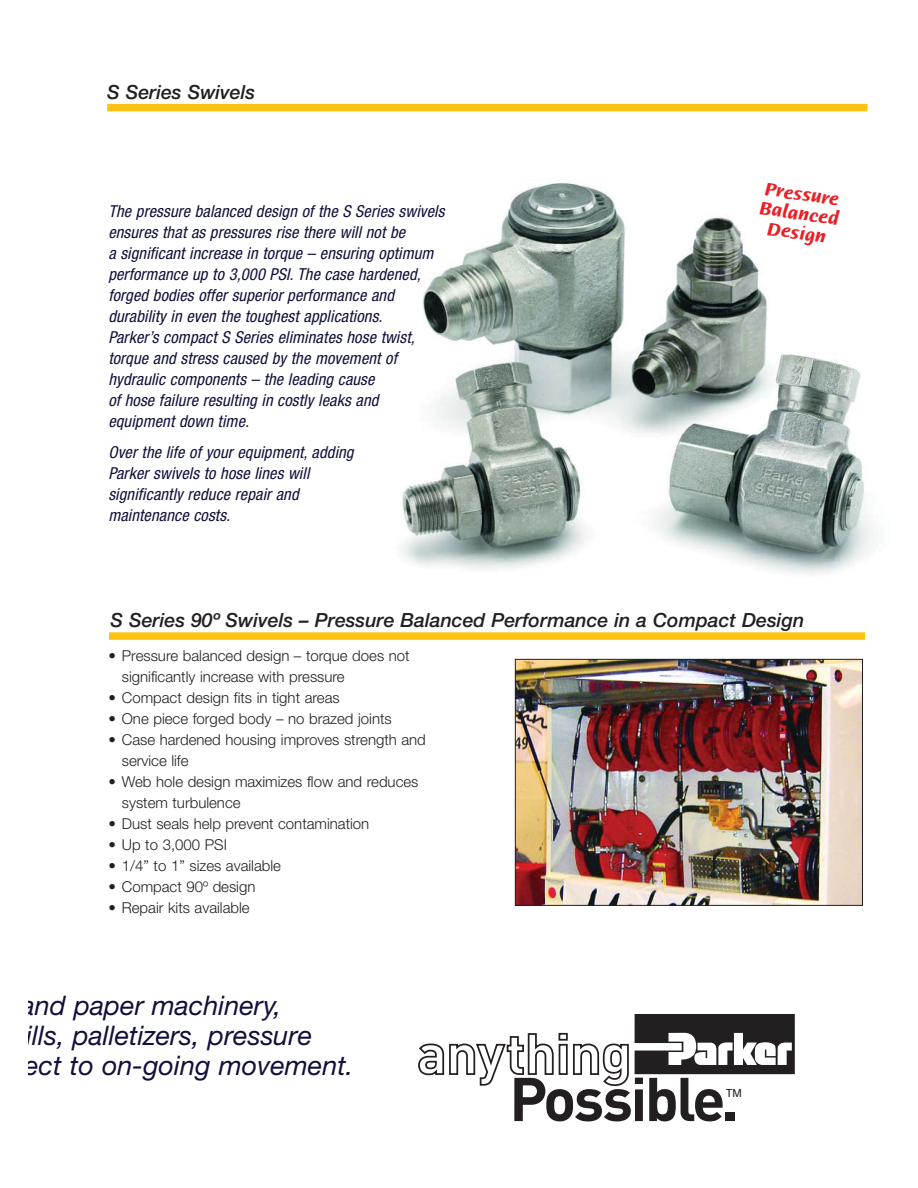
<style>
.page{position:relative;width:918px;height:1188px;background:#fff}
.page>*{position:absolute;margin:0;border:0;box-sizing:border-box;transform-origin:0 0}
.t1{font:italic 27px/30px "Helvetica Neue";color:#11103b}
.t2{font:italic 500 19.5px "Helvetica Neue";color:#231f20}
.t3{font:italic 700 19.5px/19.5px "Humana Sans ITC";color:#ed1e24;text-align:center}
.t4{font:italic condensed 16.5px/21px "Helvetica Neue";letter-spacing:.01em;color:#10113b}
.t5{font:italic condensed 16.5px "Helvetica Neue";color:#11103b}
.t6{font:300 15px/21px "Helvetica Neue";color:#231f20}
.t7{font:11.25px "Helvetica";color:#231f20}
</style>
<div class="page">
<img style="left:296px;top:103px;width:582px;height:557px">
<div style="left:107px;top:104px;width:761px;height:7px;background:#fdc211"></div>
<div style="left:109px;top:632px;width:756px;height:8px;background:#fdc211"></div>
<img style="left:517px;top:661px;width:344px;height:243px">
<div style="left:515px;top:659px;width:348px;height:247px;border:1px solid #231f20"></div>
<svg style="left:418px;top:1014px;width:377px;height:107px"></svg>
<div style="left:610px;top:1050px;width:12px;height:17px;border:2px solid #231f20;border-radius:50%"></div>
<p class="t2" style="left:107px;top:86px;width:150px">S Series Swivels</p>
<p class="t4" style="left:108px;top:202px;width:341px">The pressure balanced design of the S Series swivels ensures that as pressures rise there will not be<br>a significant increase in torque – ensuring optimum performance up to 3,000 PSI. The case hardened, forged bodies offer superior performance and durability in even the toughest applications.<br>Parker’s compact S Series eliminates hose twist, torque and stress caused by the movement of hydraulic components – the leading cause<br>of hose failure resulting in costly leaks and</p>
<p class="t5" style="left:108px;top:415px;width:145px">equipment down time.</p>
<p class="t4" style="left:108px;top:444px;width:250px">Over the life of your equipment, adding<br>Parker swivels to hose lines will significantly reduce repair and</p>
<p class="t5" style="left:108px;top:510px;width:126px">maintenance costs.</p>
<p class="t3" style="left:764px;top:180px;width:81px;rotate:8deg">Pressure<br>Balanced<br>Design</p>
<p class="t2" style="left:111px;top:613px;width:695px">S Series 90º Swivels – Pressure Balanced Performance in a Compact Design</p>
<p class="t6" style="left:122px;top:647px;width:289px;text-indent:-14px">• Pressure balanced design – torque does not significantly increase with pressure</p>
<p class="t6" style="left:108px;top:689px;width:233px">• Compact design fits in tight areas</p>
<p class="t6" style="left:108px;top:710px;width:285px">• One piece forged body – no brazed joints</p>
<p class="t6" style="left:122px;top:731px;width:306px;text-indent:-14px">• Case hardened housing improves strength and service life</p>
<p class="t6" style="left:122px;top:773px;width:298px;text-indent:-14px">• Web hole design maximizes flow and reduces system turbulence</p>
<p class="t6" style="left:108px;top:815px;width:262px">• Dust seals help prevent contamination</p>
<p class="t6" style="left:108px;top:836px;width:120px">• Up to 3,000 PSI</p>
<p class="t6" style="left:108px;top:857px;width:174px">• 1/4” to 1” sizes available</p>
<p class="t6" style="left:108px;top:878px;width:149px">• Compact 90º design</p>
<p class="t6" style="left:108px;top:899px;width:143px">• Repair kits available</p>
<h1 class="t1" style="left:21px;top:993px;width:334px">and paper machinery,<br>ills, palletizers, pressure<br>ect to on-going movement.</h1>
<p class="t7" style="left:726px;top:1089px;width:18px">TM</p>
</div>
